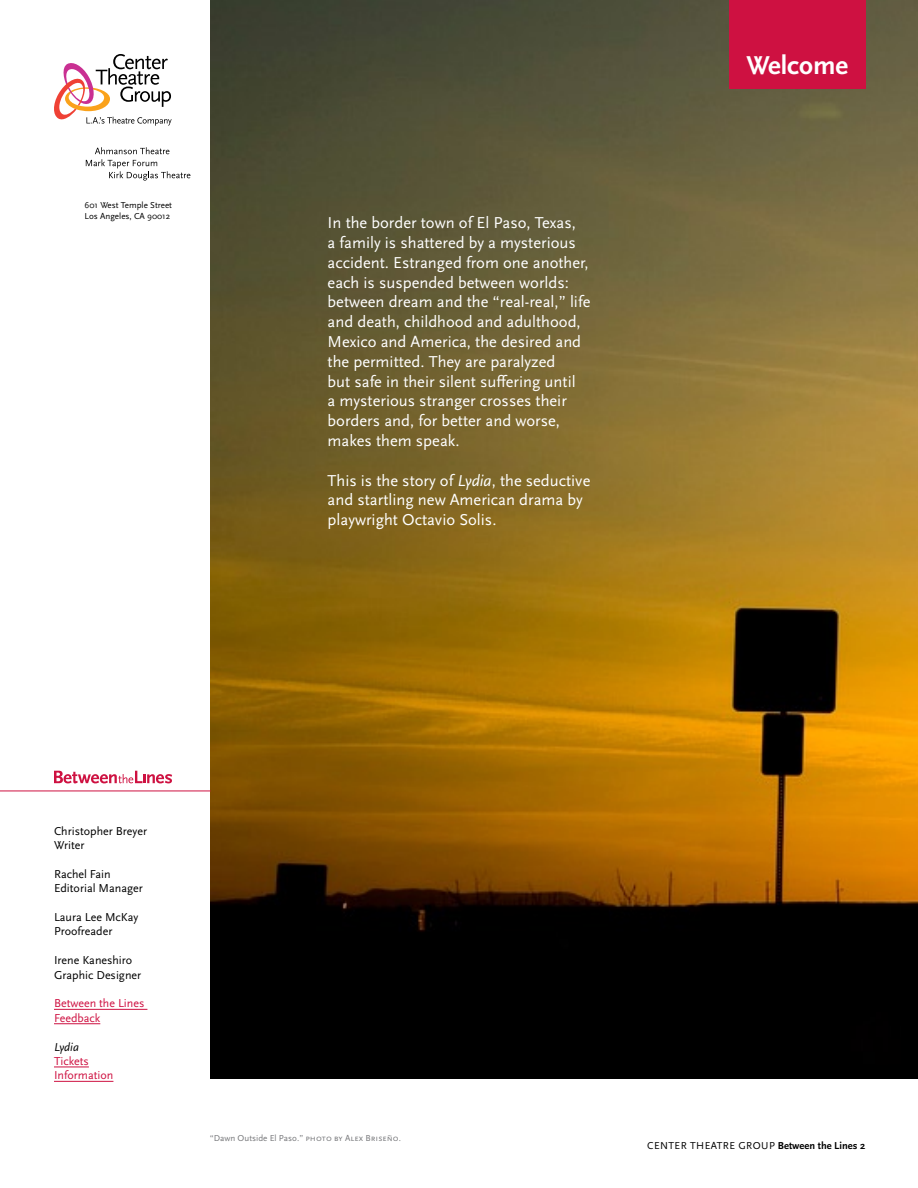
<style>
.page{position:relative;width:918px;height:1188px;background:#fff}
.page>*{position:absolute;margin:0;border:0;box-sizing:border-box;transform-origin:0 0}
.t1{font:700 27px "Scala Sans Pro";color:#fff}
.t2{font:16.5px/19.8px "Scala Sans Pro";color:#fff}
.t3{font:12px/14.4px "Scala Sans Pro";color:#000}
.t4{font:12px/14.4px "Scala Sans Pro";color:#ce1141}
.t5{font:italic 12px "Scala Sans Pro";color:#000}
.t6{font:10.5px "Scala Sans Pro";letter-spacing:.04em;color:#000}
.t7{font:9px "Scala Sans Pro";color:#77787b}
.t8{font:9px/10.8px "Scala Sans Pro";color:#000}
.s1{font-style:italic}
.s2{font-weight:700}
</style>
<div class="page">
<img style="left:210px;top:0;width:708px;height:1079px">
<hr style="left:54px;top:1009px;width:93px;height:1px;background:#ce1141">
<hr style="left:54px;top:1023px;width:46px;height:1px;background:#ce1141">
<hr style="left:54px;top:1067px;width:35px;height:1px;background:#ce1141">
<hr style="left:54px;top:1081px;width:59px;height:1px;background:#ce1141">
<hr style="left:0;top:791px;width:210px;height:1px;background:#ce1141">
<div style="left:729px;top:0;width:137px;height:89px;background:#ce1141"></div>
<svg style="left:54px;top:771px;width:118px;height:12px"></svg>
<svg style="left:54px;top:54px;width:118px;height:72px"></svg>
<svg style="left:86px;top:147px;width:104px;height:34px"></svg>
<p class="t8" style="left:85px;top:200px;width:89px">601 West Temple Street<br>Los Angeles, CA 90012</p>
<p class="t2" style="left:328px;top:213px;width:264px">In the border town of E l Paso, Texas,<br>a family is shattered by a mysterious accident. Estranged from one another, each is suspended between worlds: between dream and the “real-real,” life and death, childhood and adulthood, Mexico and America, the desired and the permitted. They are paralyzed<br>but safe in their silent suffering until<br>a mysterious stranger crosses their borders and, for better and worse, makes them speak.</p>
<p class="t2" style="left:328px;top:470px;width:264px">This is the story of <span class="s1">Lydia</span>, the seductive and startling new American drama by playwright Octavio Solis.</p>
<h1 class="t1" style="left:746px;top:49px;width:103px">Welcome</h1>
<p class="t3" style="left:54px;top:823px;width:95px">Christopher Breyer<br>Writer</p>
<p class="t3" style="left:54px;top:867px;width:90px">Rachel Fain<br>Editorial Manager</p>
<p class="t3" style="left:54px;top:910px;width:86px">Laura Lee McKay<br>Proofreader</p>
<p class="t3" style="left:54px;top:953px;width:89px">Irene Kaneshiro<br>Graphic Designer</p>
<p class="t4" style="left:54px;top:996px;width:92px">Between the Lines<br>Feedback</p>
<p class="t5" style="left:54px;top:1039px;width:26px">Lydia</p>
<p class="t4" style="left:54px;top:1054px;width:61px">Tickets<br>Information</p>
<p class="t7" style="left:210px;top:1133px;width:193px">“Dawn Outside El Paso.” photo by Alex Briseño.</p>
<p class="t6" style="left:647px;top:1139px;width:219px">Center Theat re Group <span class="s2">Between the Lines 2</span></p>
</div>
